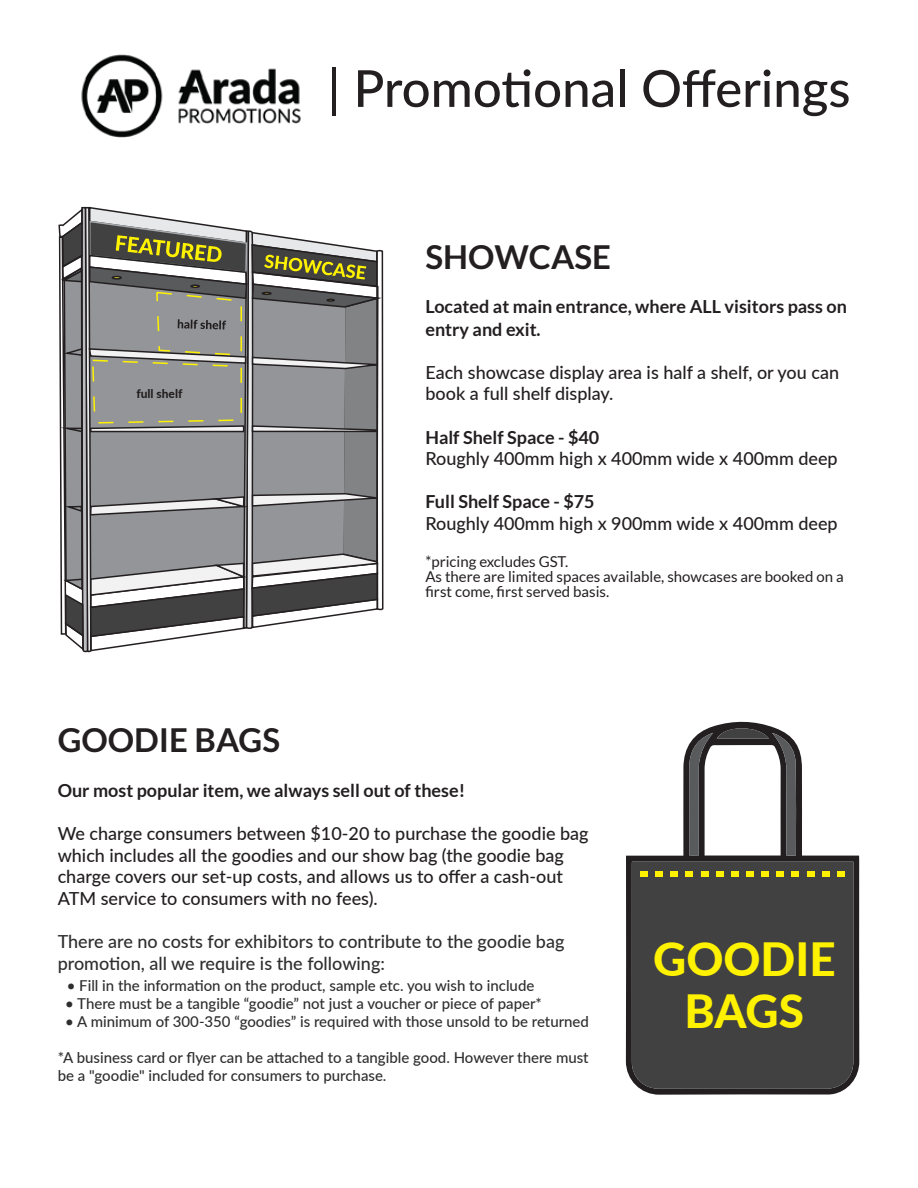
<style>
.page{position:relative;width:918px;height:1188px;background:#fff}
.page>*{position:absolute;margin:0;border:0;box-sizing:border-box;transform-origin:0 0}
.t1{font:500 51px "Lato";color:#231f20}
.t2{font:800 45.75px/51.9px "Lato";color:#fff200;text-align:center}
.t3{font:700 33px "Lato";color:#231f20}
.t4{font:500 18px/21.6px "Lato";color:#231f20}
.t5{font:700 18px/22.5px "Lato";color:#231f20}
.t6{font:500 18px/21.6px "Lato";color:#2d2e2d}
.t7{font:500 15px/18px "Lato";color:#2d2e2d}
.t8{font:15px/15px "Lato";color:#231f20}
.t9{font:800 12px "Lato";color:#231f20}
</style>
<div class="page">
<img style="left:81px;top:54px;width:220px;height:83px">
<svg style="left:626px;top:721px;width:233px;height:374px"></svg>
<div style="left:632px;top:862px;width:221px;height:227px;background:#414142"></div>
<svg style="left:689px;top:725px;width:107px;height:131px"></svg>
<div style="left:777px;top:871px;width:7px;height:6px;background:#fff200"></div>
<div style="left:822px;top:871px;width:7px;height:6px;background:#fff200"></div>
<div style="left:837px;top:871px;width:7px;height:6px;background:#fff200"></div>
<div style="left:640px;top:871px;width:7px;height:6px;background:#fff200"></div>
<div style="left:807px;top:871px;width:7px;height:6px;background:#fff200"></div>
<div style="left:792px;top:871px;width:7px;height:6px;background:#fff200"></div>
<div style="left:761px;top:871px;width:8px;height:6px;background:#fff200"></div>
<div style="left:655px;top:871px;width:8px;height:6px;background:#fff200"></div>
<div style="left:746px;top:871px;width:8px;height:6px;background:#fff200"></div>
<div style="left:670px;top:871px;width:8px;height:6px;background:#fff200"></div>
<div style="left:731px;top:871px;width:7px;height:6px;background:#fff200"></div>
<div style="left:716px;top:871px;width:7px;height:6px;background:#fff200"></div>
<div style="left:686px;top:871px;width:7px;height:6px;background:#fff200"></div>
<div style="left:701px;top:871px;width:7px;height:6px;background:#fff200"></div>
<svg style="left:58px;top:206px;width:326px;height:447px"></svg>
<p class="t9" style="left:136px;top:384px;width:48px">full shelf</p>
<h1 class="t1" style="left:328px;top:52px;width:524px">| Promotional Offerings</h1>
<h3 class="t3" style="left:425px;top:238px;width:187px">SHOWCASE</h3>
<p class="t5" style="left:425px;top:295px;width:423px">Located at main entrance, where ALL visitors pass on entry and exit.</p>
<p class="t4" style="left:425px;top:361px;width:415px">Each showcase display area is half a shelf, or you can book a full shelf display.</p>
<p class="t5" style="left:425px;top:425px;width:175px">Half Shelf Space - $40</p>
<p class="t4" style="left:425px;top:447px;width:414px">Roughly 400mm high x 400mm wide x 400mm deep</p>
<p class="t5" style="left:425px;top:490px;width:171px">Full Shelf Space - $75</p>
<p class="t4" style="left:425px;top:512px;width:414px">Roughly 400mm high x 900mm wide x 400mm deep</p>
<p class="t8" style="left:425px;top:554px;width:420px">*pricing excludes GST.<br>As there are limited spaces available, showcases are booked on a first come, first served basis.</p>
<h3 class="t3" style="left:58px;top:721px;width:224px">GOODIE BAGS</h3>
<p class="t5" style="left:58px;top:779px;width:409px">Our most popular item, we always sell out of these!</p>
<p class="t4" style="left:58px;top:822px;width:532px">We charge consumers between $10-20 to purchase the goodie bag which includes all the goodies and our show bag (the goodie bag charge covers our set-up costs, and allows us to offer a cash-out ATM service to consumers with no fees).</p>
<p class="t6" style="left:58px;top:930px;width:508px">There are no costs for exhibitors to contribute to the goodie bag promotion, all we require is the following:</p>
<p class="t7" style="left:67px;top:976px;width:469px">• Fill in the information on the product, sample etc. you wish to include</p>
<p class="t7" style="left:65px;top:994px;width:478px">• There must be a tangible “goodie” not just a voucher or piece of paper*</p>
<p class="t7" style="left:65px;top:1012px;width:525px">• A minimum of 300-350 “goodies” is required with those unsold to be returned</p>
<p class="t7" style="left:58px;top:1048px;width:533px">*A business card or flyer can be attached to a tangible good. However there must be a "goodie" included for consumers to purchase.</p>
<h2 class="t2" style="left:653px;top:932px;width:184px">GOODIE<br>BAGS</h2>
</div>
